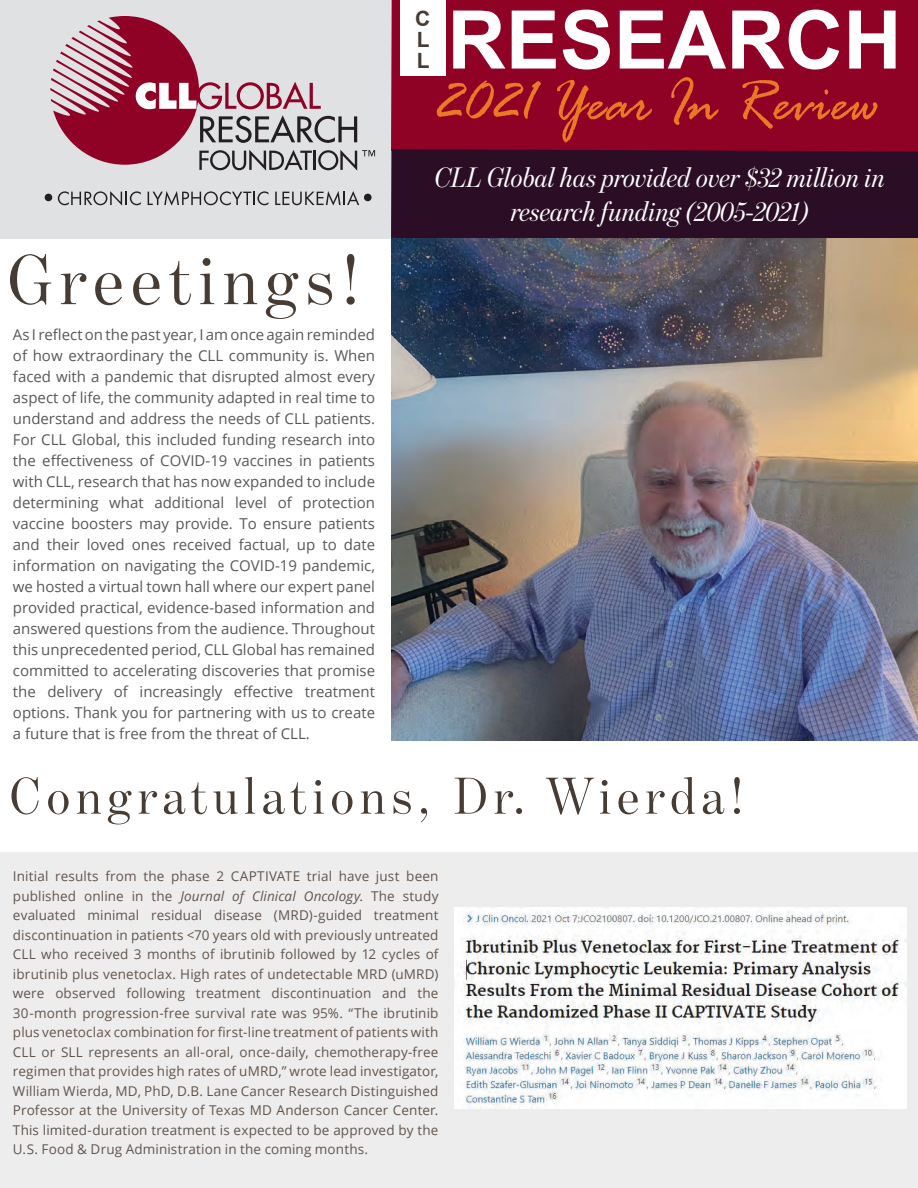
<style>
.page{position:relative;width:918px;height:1188px;background:#fff}
.page>*{position:absolute;margin:0;border:0;box-sizing:border-box;transform-origin:0 0}
.t1{font:700 81px "Arial";color:#fff}
.t2{font:72px "Benton Mod Disp";letter-spacing:.11em;color:#463c34}
.t3{font:italic 64.95px "Rage";color:#ea7926;scale:.9 1}
.t4{font:52.5px "Benton Mod Disp";letter-spacing:.12em;color:#463c34}
.t5{font:italic 28.5px/34.2px "Benton Mod Disp";color:#fff;text-align:center}
.t6{font:700 21px/21px "Arial";color:#463c34;text-align:justify}
.t7{font:15px/21px "Open Sans";color:#57585a;text-align:justify}
.t8{font:13.5px/19.5px "Open Sans";letter-spacing:.01em;color:#62554c;text-align:justify}
.s1{font-style:italic}
</style>
<div class="page">
<div style="left:0;top:852px;width:918px;height:336px;background:#eeeded"></div>
<div style="left:0;top:0;width:918px;height:238px;background:#e0e1e3"></div>
<div style="left:391px;top:0;width:527px;height:149px;background:#900126"></div>
<div style="left:391px;top:149px;width:527px;height:89px;background:#2b0e26"></div>
<div style="left:45px;top:194px;width:7px;height:7px;background:#231f20;border-radius:50%"></div>
<svg style="left:58px;top:191px;width:83px;height:15px"></svg>
<svg style="left:148px;top:191px;width:120px;height:15px"></svg>
<svg style="left:275px;top:191px;width:84px;height:15px"></svg>
<div style="left:364px;top:194px;width:8px;height:7px;background:#231f20;border-radius:50%"></div>
<svg style="left:50px;top:16px;width:325px;height:155px"></svg>
<div style="left:400px;top:0;width:46px;height:75px;background:#fff"></div>
<img style="left:391px;top:238px;width:527px;height:502px">
<img style="left:455px;top:907px;width:451px;height:202px">
<h1 class="t1" style="left:447px;top:-13px;width:456px">RESEARCH</h1>
<h3 class="t3" style="left:434px;top:67px;width:497px">2021 Year In Review</h3>
<h3 class="t6" style="left:415px;top:9px;width:17px">C L L</h3>
<h2 class="t2" style="left:8px;top:240px;width:353px">Greetings!</h2>
<p class="t7" style="left:13px;top:323px;width:364px">As I reflect on the past year, I am once again reminded of how extraordinary the CLL community is. When faced with a pandemic that disrupted almost every aspect of life, the community adapted in real time to understand and address the needs of CLL patients.<br>For CLL Global, this included funding research into the effectiveness of COVID-19 vaccines in patients with CLL, research that has now expanded to include determining what additional level of protection vaccine boosters may provide. To ensure patients and their loved ones received factual, up to date information on navigating the COVID-19 pandemic, we hosted a virtual town hall where our expert panel provided practical, evidence-based information and answered questions from the audience. Throughout this unprecedented period, CLL Global has remained committed to accelerating discoveries that promise the delivery of increasingly effective treatment options. Thank you for partnering with us to create a future that is free from the threat of CLL.</p>
<h3 class="t5" style="left:435px;top:160px;width:452px">CLL Global has provided over $32 million in research funding (2005-2021)</h3>
<h3 class="t4" style="left:10px;top:767px;width:735px">Congratulations, Dr. Wierda!</h3>
<p class="t8" style="left:13px;top:866px;width:427px">Initial results from the phase 2 CAPTIVATE trial have just been published online in the <span class="s1">Journal of Clinical Oncology</span>. The study evaluated minimal residual disease (MRD)-guided treatment discontinuation in patients &lt;70 years old with previously untreated CLL who received 3 months of ibrutinib followed by 12 cycles of ibrutinib plus venetoclax. High rates of undetectable MRD (uMRD) were observed following treatment discontinuation and the 30-month progression-free survival rate was 95%. “The ibrutinib plus venetoclax combination for first-line treatment of patients with CLL or SLL represents an all-oral, once-daily, chemotherapy-free regimen that provides high rates of uMRD,” wrote lead investigator, William Wierda, MD, PhD, D.B. Lane Cancer Research Distinguished Professor at the University of Texas MD Anderson Cancer Center.<br>This limited-duration treatment is expected to be approved by the U.S. Food &amp; Drug Administration in the coming months.</p>
</div>
